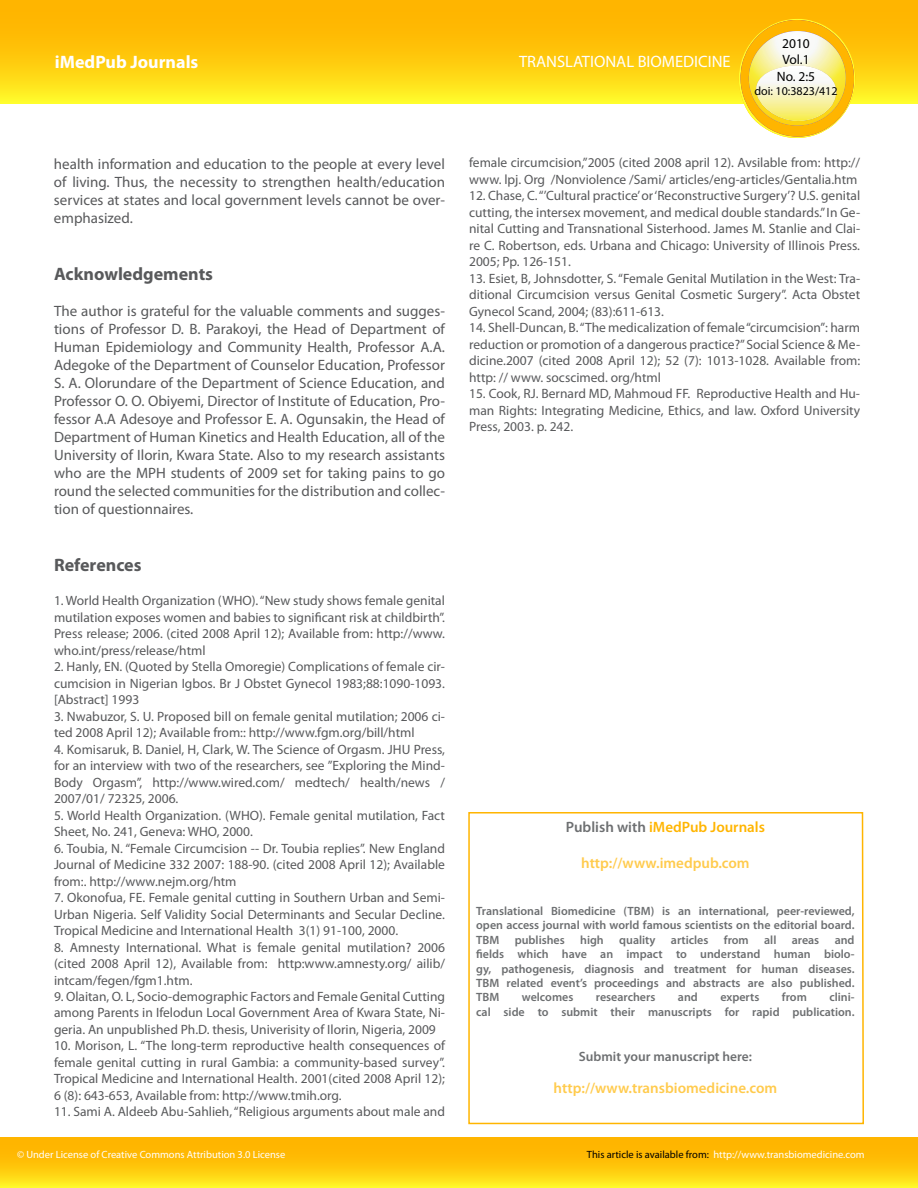
<style>
.page{position:relative;width:918px;height:1188px;background:#fff}
.page>*{position:absolute;margin:0;border:0;box-sizing:border-box;transform-origin:0 0}
.t1{font:700 18px "Myriad Pro";color:#58595b}
.t2{font:700 18px "Myriad Pro";color:#fff}
.t3{font:16.5px "Myriad Pro";color:#fff}
.t4{font:15px/18px "Myriad Pro";color:#58595b;text-align:justify}
.t5{font:600 15px "Myriad Pro";color:#ffcb4d}
.t6{font:600 15px "Myriad Pro";color:#ffb500}
.t7{font:13.5px/16.5px "Myriad Pro";color:#58595b;text-align:justify}
.t8{font:600 13.5px "Myriad Pro";color:#6d6f71}
.t9{font:13.5px/16.2px "Myriad Pro";color:#000;text-align:center}
.t10{font:600 12px/14.4px "Myriad Pro";color:#6d6f71;text-align:justify}
.t11{font:12px "Myriad Pro";color:#000}
.t12{font:10.5px "Myriad Pro";color:#fff}
.s1{color:#6d6f71}
.s2{color:#000}
</style>
<div class="page">
<div style="left:1px;top:1px;width:917px;height:102px;background:linear-gradient(to bottom,#ffa700,#ffee23)"></div>
<svg style="left:737px;top:19px;width:120px;height:119px"></svg>
<svg style="left:0;top:1138px;width:918px;height:50px;background:#ffc90c"></svg>
<svg style="left:468px;top:812px;width:396px;height:313px"></svg>
<h1 class="t2" style="left:55px;top:51px;width:145px">iMedPub Journals</h1>
<p class="t3" style="left:519px;top:52px;width:213px">TRANSLATIONAL BIOMEDICINE</p>
<p class="t9" style="left:777px;top:35px;width:40px">2010<br>Vol.1<br>No. 2:5</p>
<p class="t11" style="left:754px;top:84px;width:85px">doi: 10:3823/412</p>
<p class="t4" style="left:54px;top:154px;width:393px">health information and education to the people at every level of living. Thus, the necessity to strengthen health/education services at states and local government levels cannot be over&shy;emphasized.</p>
<h1 class="t1" style="left:54px;top:262px;width:161px">Acknowledgements</h1>
<p class="t4" style="left:54px;top:301px;width:393px">The author is grateful for the valuable comments and sugges&shy;tions of Professor D. B. Parakoyi, the Head of Department of Human Epidemiology and Community Health, Professor A.A.<br>Adegoke of the Department of Counselor Education, Professor S. A. Olorundare of the Department of Science Education, and Professor O. O. Obiyemi, Director of Institute of Education, Pro&shy;fessor A.A Adesoye and Professor E. A. Ogunsakin, the Head of Department of Human Kinetics and Health Education, all of the University of Ilorin, Kwara State. Also to my research assistants who are the MPH students of 2009 set for taking pains to go round the selected communities for the distribution and collec&shy;tion of questionnaires.</p>
<h1 class="t1" style="left:54px;top:553px;width:89px">References</h1>
<p class="t7" style="left:54px;top:592px;width:393px">1. World Health Organization (WHO). “New study shows female genital mutilation exposes women and babies to significant risk at childbirth”.<br>Press release; 2006. (cited 2008 April 12); Available from: http://www. who.int/press/release/html</p>
<p class="t7" style="left:54px;top:658px;width:393px">2. Hanly, EN. (Quoted by Stella Omoregie) Complications of female cir&shy;cumcision in Nigerian Igbos. Br J Obstet Gynecol 1983;88:1090-1093. [Abstract] 1993</p>
<p class="t7" style="left:54px;top:708px;width:393px">3. Nwabuzor, S. U. Proposed bill on female genital mutilation; 2006 ci&shy;ted 2008 April 12); Available from:: http://www.fgm.org/bill/html</p>
<p class="t7" style="left:54px;top:741px;width:393px">4. Komisaruk, B. Daniel, H, Clark, W. The Science of Orgasm. JHU Press, for an interview with two of the researchers, see ”Exploring the Mind-Body Orgasm”, http://www.wired.com/ medtech/ health/news / 2007/01/ 72325, 2006.</p>
<p class="t7" style="left:54px;top:807px;width:393px">5. World Health Organization. (WHO). Female genital mutilation, Fact<br>Sheet, No. 241, Geneva: WHO, 2000.</p>
<p class="t7" style="left:54px;top:840px;width:393px">6. Toubia, N. “Female Circumcision -- Dr. Toubia replies”. New England Journal of Medicine 332 2007: 188-90. (cited 2008 April 12); Available from:. http://www.nejm.org/htm</p>
<p class="t7" style="left:54px;top:889px;width:393px">7. Okonofua, FE. Female genital cutting in Southern Urban and Semi-Urban Nigeria. Self Validity Social Determinants and Secular Decline.<br>Tropical Medicine and International Health 3(1) 91-100, 2000.</p>
<p class="t7" style="left:54px;top:939px;width:393px">8. Amnesty International. What is female genital mutilation? 2006 (cited 2008 April 12), Available from: http:www.amnesty.org/ ailib/ intcam/fegen/fgm1.htm.</p>
<p class="t7" style="left:54px;top:988px;width:393px">9. Olaitan, O. L, Socio-demographic Factors and Female Genital Cutting among Parents in Ifelodun Local Government Area of Kwara State, Ni&shy;geria. An unpublished Ph.D. thesis, Univerisity of Ilorin, Nigeria, 2009</p>
<p class="t7" style="left:54px;top:1038px;width:393px">10. Morison, L. “The long-term reproductive health consequences of female genital cutting in rural Gambia: a community-based survey”.<br>Tropical Medicine and International Health. 2001(cited 2008 April 12); 6 (8): 643-653, Available from: http://www.tmih.org.</p>
<p class="t7" style="left:54px;top:1103px;width:393px">11. Sami A. Aldeeb Abu-Sahlieh, “Religious arguments about male and</p>
<p class="t7" style="left:469px;top:154px;width:393px">female circumcision,”2005 (cited 2008 april 12). Avsilable from: http:// www. lpj. Org /Nonviolence /Sami/ articles/eng-articles/Gentalia.htm</p>
<p class="t7" style="left:469px;top:187px;width:393px">12. Chase, C. “’Cultural practice’ or ‘Reconstructive Surgery’? U.S. genital cutting, the intersex movement, and medical double standards.” In Ge&shy;nital Cutting and Transnational Sisterhood. James M. Stanlie and Clai&shy;re C. Robertson, eds. Urbana and Chicago: University of Illinois Press.<br>2005; Pp. 126-151.</p>
<p class="t7" style="left:469px;top:270px;width:393px">13. Esiet, B, Johnsdotter, S. “Female Genital Mutilation in the West: Tra&shy;ditional Circumcision versus Genital Cosmetic Surgery”. Acta Obstet Gynecol Scand, 2004; (83):611-613.</p>
<p class="t7" style="left:469px;top:319px;width:393px">14. Shell-Duncan, B. “The medicalization of female “circumcision”: harm reduction or promotion of a dangerous practice?” Social Science &amp; Me&shy;dicine.2007 (cited 2008 April 12); 52 (7): 1013-1028. Available from: http: // www. socscimed. org/html</p>
<p class="t7" style="left:469px;top:385px;width:393px">15. Cook, RJ. Bernard MD, Mahmoud FF. Reproductive Health and Hu&shy;man Rights: Integrating Medicine, Ethics, and law. Oxford University Press, 2003. p. 242.</p>
<p class="t6" style="left:566px;top:818px;width:201px"><span class="s1">Publish with</span> iMedPub Journals</p>
<p class="t5" style="left:581px;top:854px;width:170px">http://www.imedpub.com</p>
<p class="t10" style="left:476px;top:903px;width:380px">Translational Biomedicine (TBM) is an international, peer-reviewed, open access journal with world famous scientists on the editorial board.<br>TBM</p>
<p class="t10" style="left:515px;top:932px;width:52px">publishes</p>
<p class="t10" style="left:580px;top:932px;width:25px">high</p>
<p class="t10" style="left:619px;top:932px;width:38px">quality</p>
<p class="t10" style="left:671px;top:932px;width:39px">articles</p>
<p class="t10" style="left:724px;top:932px;width:26px">from</p>
<p class="t10" style="left:764px;top:932px;width:14px">all</p>
<p class="t10" style="left:792px;top:932px;width:29px">areas</p>
<p class="t10" style="left:476px;top:932px;width:380px;text-indent:358px">and fields which have an impact to understand human biolo&shy;gy, pathogenesis, diagnosis and treatment for human diseases.<br>TBM related event’s proceedings and abstracts are also published.<br>TBM</p>
<p class="t10" style="left:522px;top:990px;width:53px">welcomes</p>
<p class="t10" style="left:596px;top:990px;width:61px">researchers</p>
<p class="t10" style="left:678px;top:990px;width:21px">and</p>
<p class="t10" style="left:720px;top:990px;width:41px">experts</p>
<p class="t10" style="left:782px;top:990px;width:26px">from</p>
<p class="t10" style="left:476px;top:990px;width:380px;text-align:right">clini-<br>cal side to submit their manuscripts for rapid publication.</p>
<p class="t8" style="left:579px;top:1048px;width:175px">Submit your manuscript here:</p>
<p class="t5" style="left:554px;top:1079px;width:225px">http://www.transbiomedicine.com</p>
<p class="t12" style="left:17px;top:1148px;width:270px">© Under License of Creative Commons Attribution 3.0 License</p>
<p class="t12" style="left:587px;top:1148px;width:279px"><span class="s2">This article is available from:</span> http://www.transbiomedicine.com</p>
</div>
